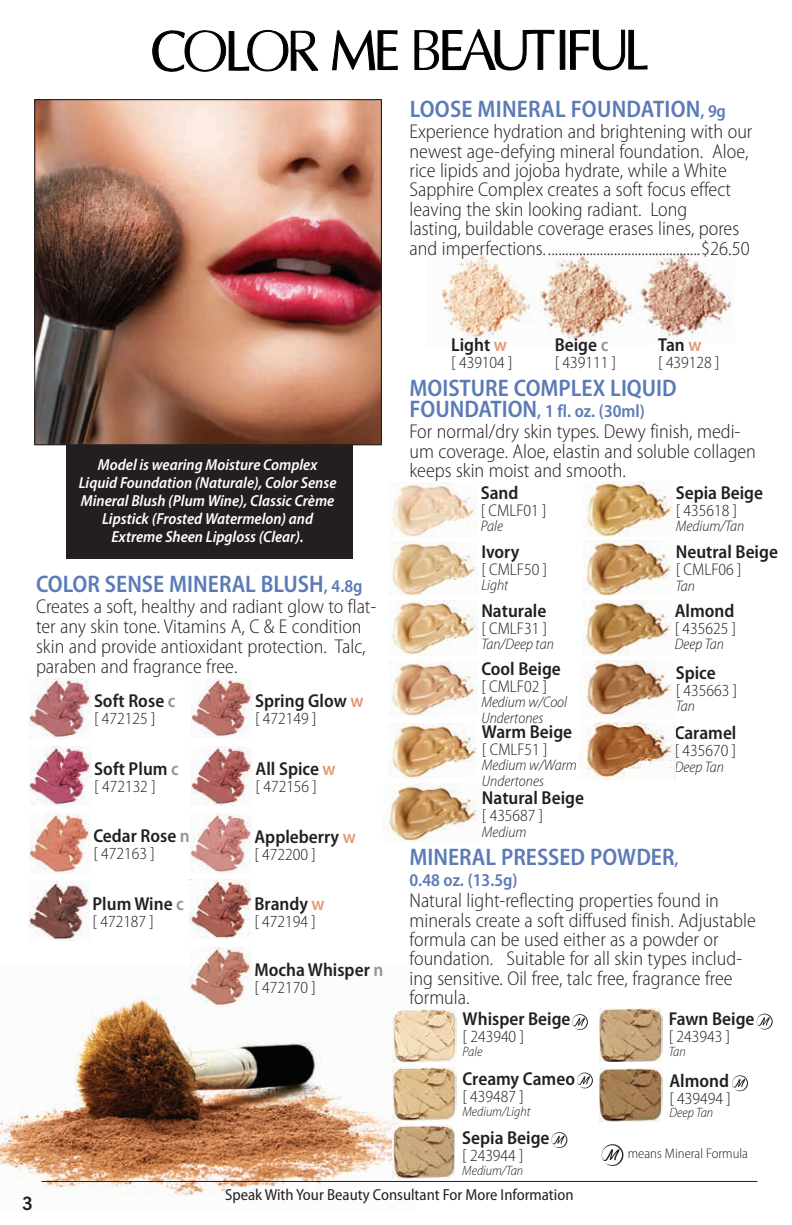
<style>
.page{position:relative;width:792px;height:1225px;background:#fff}
.page>*{position:absolute;margin:0;border:0;box-sizing:border-box;transform-origin:0 0}
.t1{font:600 semi-condensed 24px "Myriad Pro";color:#5b7ab7}
.t2{font:300 semi-condensed 20px/19.4px "Myriad Pro";color:#231f20}
.t3{font:600 20px "News Got T";color:#231f20}
.t4{font:600 semi-condensed 18.8px "Myriad Pro";color:#231f20}
.t5{font:600 semi-condensed 18px "Myriad Pro";color:#5b7ab7}
.t6{font:300 semi-condensed 17px "Myriad Pro";color:#231f20}
.t7{font:italic 600 semi-condensed 16px/18px "Myriad Pro";color:#fff;text-align:center}
.t8{font:semi-condensed 16px "Myriad Pro";color:#231f20}
.t9{font:italic 300 semi-condensed 15.4px/15.2px "Myriad Pro";color:#231f20}
.t10{font:300 semi-condensed 14px "Myriad Pro";color:#231f20}
.t11{font:italic 300 semi-condensed 13.6px "Myriad Pro";color:#231f20}
.s1{font-size:18px}
.s2{color:#939598}
.s3{color:#e29974}
.s4{font-size:24px}
</style>
<div class="page">
<img style="left:441px;top:253px;width:91px;height:85px">
<img style="left:535px;top:253px;width:103px;height:92px">
<img style="left:638px;top:249px;width:94px;height:92px">
<img style="left:0;top:996px;width:415px;height:200px">
<svg style="left:560px;top:30px;width:87px;height:41px"></svg>
<svg style="left:332px;top:30px;width:65px;height:40px"></svg>
<svg style="left:152px;top:29px;width:166px;height:43px"></svg>
<svg style="left:414px;top:29px;width:140px;height:42px"></svg>
<svg style="left:601px;top:1144px;width:22px;height:21px"></svg>
<img style="left:393px;top:1008px;width:63px;height:53px">
<img style="left:393px;top:1067px;width:63px;height:53px">
<img style="left:599px;top:1008px;width:63px;height:53px">
<img style="left:599px;top:1068px;width:63px;height:53px">
<svg style="left:732px;top:1075px;width:16px;height:15px"></svg>
<svg style="left:756px;top:1013px;width:16px;height:16px"></svg>
<svg style="left:577px;top:1072px;width:16px;height:16px"></svg>
<svg style="left:551px;top:1132px;width:16px;height:15px"></svg>
<svg style="left:572px;top:1014px;width:16px;height:15px"></svg>
<img style="left:393px;top:1125px;width:62px;height:52px">
<div style="left:66px;top:171px;width:287px;height:388px;background:#231f20"></div>
<img style="left:36px;top:101px;width:344px;height:342px">
<div style="left:34px;top:99px;width:348px;height:346px;border:1px solid #231f20"></div>
<img style="left:191px;top:746px;width:61px;height:59px">
<img style="left:191px;top:678px;width:61px;height:59px">
<img style="left:30px;top:746px;width:61px;height:59px">
<img style="left:30px;top:678px;width:61px;height:59px">
<img style="left:29px;top:881px;width:61px;height:59px">
<img style="left:189px;top:879px;width:61px;height:59px">
<img style="left:190px;top:947px;width:62px;height:59px">
<img style="left:191px;top:813px;width:61px;height:59px">
<img style="left:29px;top:813px;width:61px;height:59px">
<img style="left:389px;top:482px;width:86px;height:55px">
<img style="left:392px;top:541px;width:85px;height:55px">
<img style="left:389px;top:661px;width:88px;height:55px">
<img style="left:389px;top:723px;width:88px;height:55px">
<img style="left:584px;top:481px;width:88px;height:55px">
<img style="left:584px;top:540px;width:88px;height:55px">
<img style="left:389px;top:600px;width:88px;height:55px">
<img style="left:583px;top:600px;width:88px;height:55px">
<img style="left:579px;top:660px;width:93px;height:56px">
<img style="left:579px;top:722px;width:96px;height:57px">
<img style="left:384px;top:783px;width:93px;height:58px">
<hr style="left:41px;top:1180px;width:716px;height:1px;background:#231f20">
<p class="t1" style="left:410px;top:96px;width:318px">LOOSE MINERAL FOUNDATION<span class="s1">, 9g</span></p>
<p class="t2" style="left:409px;top:122px;width:344px">Experience hydration and brightening with our newest age-defying mineral foundation. Aloe, rice lipids and jojoba hydrate, while a White Sapphire Complex creates a soft focus effect leaving the skin looking radiant. Long<br>lasting, buildable coverage erases lines, pores and imperfections.............................................$26.50</p>
<p class="t7" style="left:79px;top:456px;width:259px">Model is wearing Moisture Complex Liquid Foundation (Naturale), Color Sense Mineral Blush (Plum Wine), Classic Crème Lipstick (Frosted Watermelon) and Extreme Sheen Lipgloss (Clear).</p>
<p class="t1" style="left:36px;top:570px;width:328px">COLOR SENSE MINERAL BLUSH<span class="s1">, 4.8g</span></p>
<p class="t2" style="left:36px;top:597px;width:342px;line-height:20px">Creates a soft, healthy and radiant glow to flat&shy;ter any skin tone. Vitamins A, C &amp; E condition skin and provide antioxidant protection. Talc, paraben and fragrance free.</p>
<p class="t4" style="left:94px;top:690px;width:83px">Soft Rose <span class="s2">c</span></p>
<p class="t6" style="left:94px;top:708px;width:63px">[ 472125 ]</p>
<p class="t4" style="left:94px;top:757px;width:86px">Soft Plum <span class="s2">c</span></p>
<p class="t6" style="left:94px;top:776px;width:63px">[ 472132 ]</p>
<p class="t4" style="left:255px;top:690px;width:110px">Spring Glow <span class="s3">w</span></p>
<p class="t6" style="left:255px;top:709px;width:63px">[ 472149 ]</p>
<p class="t4" style="left:255px;top:758px;width:82px">All Spice <span class="s3">w</span></p>
<p class="t6" style="left:255px;top:777px;width:63px">[ 472156 ]</p>
<p class="t4" style="left:93px;top:824px;width:98px">Cedar Rose <span class="s2">n</span></p>
<p class="t6" style="left:93px;top:843px;width:63px">[ 472163 ]</p>
<p class="t4" style="left:254px;top:826px;width:103px">Appleberry <span class="s3">w</span></p>
<p class="t6" style="left:254px;top:845px;width:63px">[ 472200 ]</p>
<p class="t4" style="left:93px;top:892px;width:93px">Plum Wine <span class="s2">c</span></p>
<p class="t6" style="left:93px;top:911px;width:63px">[ 472187 ]</p>
<p class="t4" style="left:254px;top:892px;width:72px">Brandy <span class="s3">w</span></p>
<p class="t6" style="left:254px;top:911px;width:63px">[ 472194 ]</p>
<p class="t4" style="left:254px;top:958px;width:130px">Mocha Whisper <span class="s2">n</span></p>
<p class="t6" style="left:254px;top:977px;width:63px">[ 472170 ]</p>
<p class="t4" style="left:451px;top:334px;width:57px">Light <span class="s3">w</span></p>
<p class="t6" style="left:451px;top:353px;width:63px">[ 439104 ]</p>
<p class="t4" style="left:554px;top:334px;width:55px">Beige <span class="s2">c</span></p>
<p class="t6" style="left:554px;top:353px;width:63px">[ 439111 ]</p>
<p class="t4" style="left:658px;top:334px;width:45px">Tan <span class="s3">w</span></p>
<p class="t6" style="left:658px;top:353px;width:63px">[ 439128 ]</p>
<p class="t1" style="left:409px;top:375px;width:269px">MOISTURE COMPLEX LIQUID</p>
<p class="t5" style="left:409px;top:401px;width:237px"><span class="s4">FOUNDATION</span>, 1 fl. oz. (30ml)</p>
<p class="t2" style="left:409px;top:422px;width:348px">For normal/dry skin types. Dewy finish, medi&shy;um coverage. Aloe, elastin and soluble collagen keeps skin moist and smooth.</p>
<p class="t4" style="left:481px;top:482px;width:39px">Sand</p>
<p class="t6" style="left:481px;top:501px;width:67px">[ CMLF01 ]</p>
<p class="t9" style="left:481px;top:519px;width:24px">Pale</p>
<p class="t4" style="left:481px;top:541px;width:40px">Ivory</p>
<p class="t6" style="left:481px;top:560px;width:67px">[ CMLF50 ]</p>
<p class="t9" style="left:481px;top:577px;width:29px">Light</p>
<p class="t4" style="left:481px;top:600px;width:67px">Naturale</p>
<p class="t6" style="left:481px;top:619px;width:67px">[ CMLF31 ]</p>
<p class="t9" style="left:481px;top:637px;width:74px">Tan/Deep tan</p>
<p class="t4" style="left:481px;top:658px;width:81px">Cool Beige</p>
<p class="t6" style="left:481px;top:677px;width:67px">[ CMLF02 ]</p>
<p class="t9" style="left:481px;top:694px;width:87px">Medium w/Cool<br>Undertones</p>
<p class="t4" style="left:482px;top:721px;width:92px">Warm Beige</p>
<p class="t6" style="left:482px;top:739px;width:67px">[ CMLF51 ]</p>
<p class="t9" style="left:482px;top:757px;width:97px">Medium w/Warm<br>Undertones</p>
<p class="t4" style="left:482px;top:787px;width:104px">Natural Beige</p>
<p class="t6" style="left:482px;top:806px;width:63px">[ 435687 ]</p>
<p class="t9" style="left:482px;top:824px;width:46px">Medium</p>
<p class="t4" style="left:675px;top:482px;width:89px">Sepia Beige</p>
<p class="t6" style="left:675px;top:501px;width:63px">[ 435618 ]</p>
<p class="t9" style="left:675px;top:518px;width:70px">Medium/Tan</p>
<p class="t4" style="left:675px;top:541px;width:104px">Neutral Beige</p>
<p class="t6" style="left:675px;top:560px;width:67px">[ CMLF06 ]</p>
<p class="t9" style="left:675px;top:578px;width:21px">Tan</p>
<p class="t4" style="left:674px;top:600px;width:61px">Almond</p>
<p class="t6" style="left:674px;top:619px;width:63px">[ 435625 ]</p>
<p class="t9" style="left:674px;top:636px;width:51px">Deep Tan</p>
<p class="t4" style="left:675px;top:662px;width:41px">Spice</p>
<p class="t6" style="left:675px;top:681px;width:63px">[ 435663 ]</p>
<p class="t9" style="left:675px;top:699px;width:21px">Tan</p>
<p class="t4" style="left:674px;top:722px;width:63px">Caramel</p>
<p class="t6" style="left:674px;top:741px;width:63px">[ 435670 ]</p>
<p class="t9" style="left:674px;top:759px;width:51px">Deep Tan</p>
<p class="t1" style="left:409px;top:843px;width:271px">MINERAL PRESSED POWDER<span class="s1">,</span></p>
<p class="t5" style="left:409px;top:869px;width:110px">0.48 oz. (13.5g)</p>
<p class="t2" style="left:409px;top:891px;width:348px">Natural light-reflecting properties found in minerals create a soft diffused finish. Adjustable formula can be used either as a powder or foundation. Suitable for all skin types includ&shy;ing sensitive. Oil free, talc free, fragrance free formula.</p>
<p class="t4" style="left:462px;top:1008px;width:109px">Whisper Beige</p>
<p class="t6" style="left:462px;top:1027px;width:63px">[ 243940 ]</p>
<p class="t11" style="left:462px;top:1043px;width:21px">Pale</p>
<p class="t4" style="left:462px;top:1067px;width:114px">Creamy Cameo</p>
<p class="t6" style="left:462px;top:1086px;width:63px">[ 439487 ]</p>
<p class="t11" style="left:462px;top:1103px;width:70px">Medium/Light</p>
<p class="t4" style="left:462px;top:1126px;width:89px">Sepia Beige</p>
<p class="t6" style="left:462px;top:1145px;width:63px">[ 243944 ]</p>
<p class="t11" style="left:462px;top:1162px;width:63px">Medium/Tan</p>
<p class="t4" style="left:668px;top:1008px;width:87px">Fawn Beige</p>
<p class="t6" style="left:668px;top:1026px;width:63px">[ 243943 ]</p>
<p class="t11" style="left:668px;top:1043px;width:19px">Tan</p>
<p class="t4" style="left:669px;top:1069px;width:61px">Almond</p>
<p class="t6" style="left:669px;top:1088px;width:63px">[ 439494 ]</p>
<p class="t11" style="left:669px;top:1105px;width:45px">Deep Tan</p>
<p class="t10" style="left:628px;top:1145px;width:122px">means Mineral Formula</p>
<p class="t3" style="left:22px;top:1191px;width:12px">3</p>
<p class="t8" style="left:225px;top:1185px;width:350px">Speak With Your Beauty Consultant For More Information</p>
</div>
